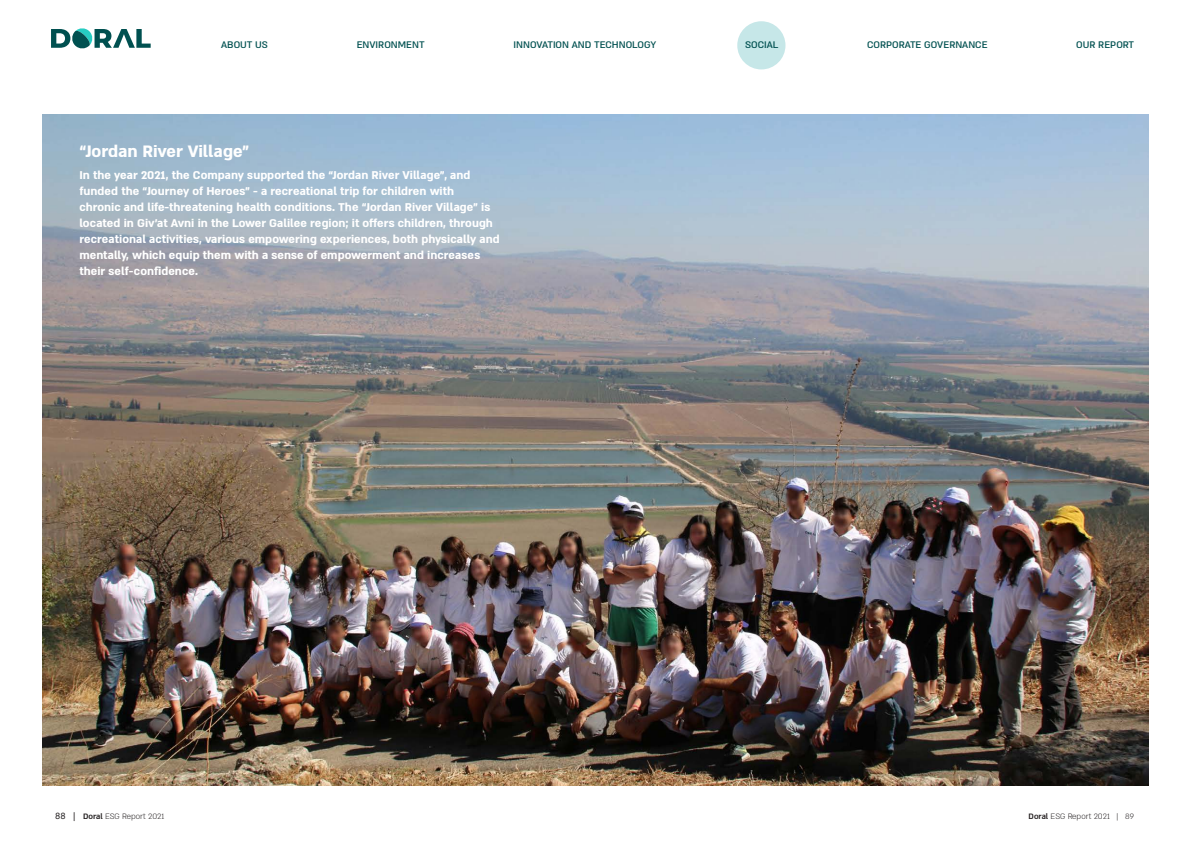
<style>
.page{position:relative;width:1191px;height:842px;background:#fff}
.page>*{position:absolute;margin:0;border:0;box-sizing:border-box;transform-origin:0 0}
.t1{font:700 19px "Almoni M Lv 5 AAA";color:#fff}
.t2{font:700 13px/16px "Almoni M Lv 5 AAA";color:#fff}
.t3{font:500 11px "Almoni M Lv 5 AAA";color:#005050}
.t4{font:300 9px "Almoni M Lv 5 AAA";color:#231f20}
.s1{font-family:"Simpler Pro";font-weight:400}
.s2{font-family:"Almoni M Lv 5 AAA D Bold";font-weight:400}
</style>
<div class="page">
<img style="left:43px;top:115px;width:1105px;height:670px">
<img style="left:697px;top:596px;width:222px;height:178px">
<div style="left:737px;top:21px;width:48px;height:48px;background:#c6e7e8;border-radius:50%"></div>
<svg style="left:51px;top:28px;width:100px;height:21px"></svg>
<p class="t3" style="left:221px;top:38px;width:48px">ABOUT US</p>
<p class="t3" style="left:357px;top:38px;width:70px">ENVIRONMENT</p>
<p class="t3" style="left:513px;top:38px;width:144px">INNOVATION AND TECHNOLOGY</p>
<p class="t3" style="left:745px;top:38px;width:35px">SOCIAL</p>
<p class="t3" style="left:867px;top:38px;width:122px">CORPORATE GOVERNANCE</p>
<p class="t3" style="left:1076px;top:38px;width:59px">OUR REPORT</p>
<h1 class="t1" style="left:79px;top:138px;width:171px">“Jordan River Village”</h1>
<p class="t2" style="left:79px;top:166px;width:422px">In the year 2021, the Company supported the “Jordan River Village”, and funded the “Journey of Heroes” - a recreational trip for children with<br>chronic and life-threatening health conditions. The “Jordan River Village” is located in Giv’at Avni in the Lower Galilee region; it offers children, through recreational activities, various empowering experiences, both physically and mentally, which equip them with a sense of empowerment and increases their self-confidence.</p>
<p class="t4" style="left:55px;top:811px;width:110px"><span class="s1">88 |</span> <span class="s2">Doral</span> ESG Report 2021</p>
<p class="t4" style="left:1028px;top:811px;width:107px"><span class="s2">Doral</span> ESG Report 2021 | 89</p>
</div>
